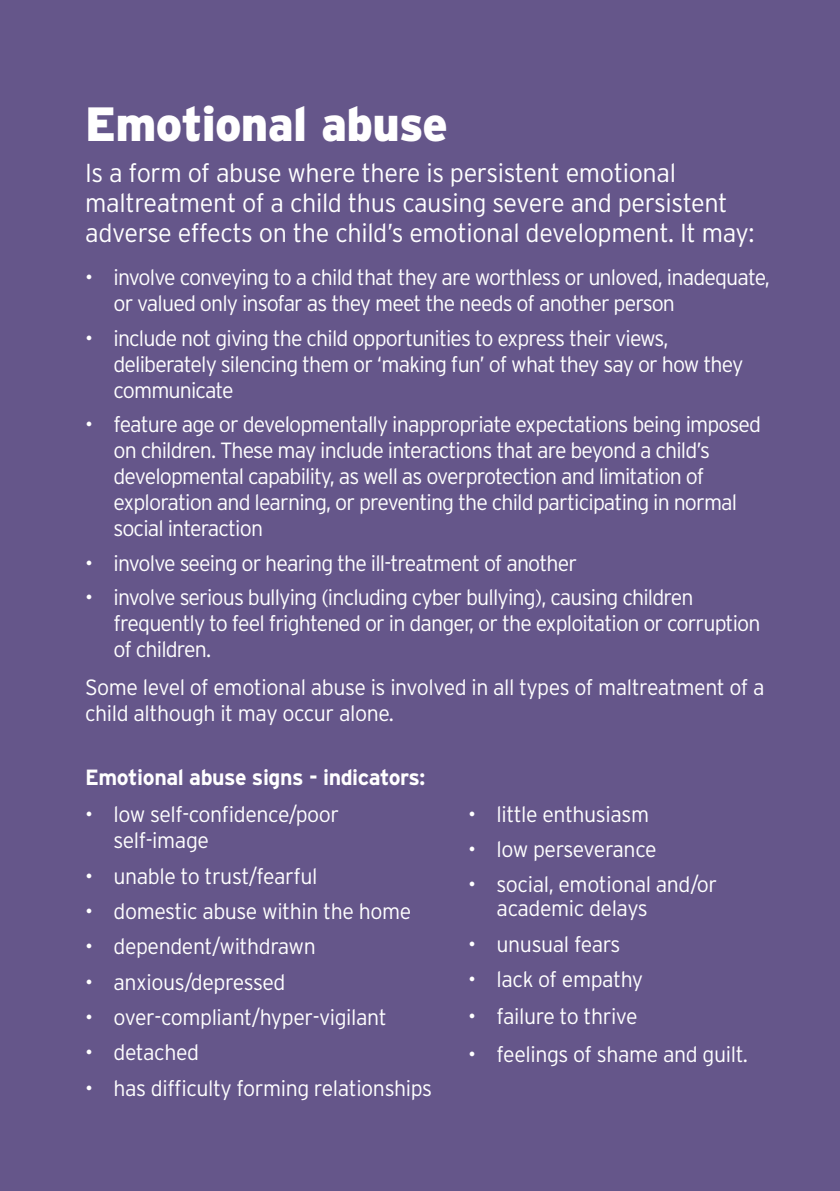
<style>
.page{position:relative;width:840px;height:1191px;background:#fff}
.page>*{position:absolute;margin:0;border:0;box-sizing:border-box;transform-origin:0 0}
.t1{font:900 48px "Interstate";letter-spacing:-.015em;color:#fff}
.t2{font:300 26px/30px "Interstate";letter-spacing:-.015em;color:#fff}
.t3{font:300 22px/26px "Interstate";letter-spacing:-.04em;color:#fff}
.t4{font:300 22px/26px "Interstate";letter-spacing:-.02em;color:#fff}
.t5{font:700 22px "Interstate";letter-spacing:-.02em;color:#fff}
</style>
<div class="page">
<div style="left:0;top:0;width:839px;height:1191px;background:#65568a"></div>
<h1 class="t1" style="left:85px;top:96px;width:364px">Emotional abuse</h1>
<p class="t2" style="left:85px;top:158px;width:670px">Is a form of abuse where there is persistent emotional maltreatment of a child thus causing severe and persistent adverse effects on the child’s emotional development. It may:</p>
<p class="t3" style="left:113px;top:264px;width:657px;text-indent:-28px">• involve conveying to a child that they are worthless or unloved, inadequate, or valued only insofar as they meet the needs of another person</p>
<p class="t3" style="left:113px;top:324px;width:631px;text-indent:-28px">• include not giving the child opportunities to express their views, deliberately silencing them or ‘making fun’ of what they say or how they communicate</p>
<p class="t3" style="left:113px;top:411px;width:648px;text-indent:-28px">• feature age or developmentally inappropriate expectations being imposed on children. These may include interactions that are beyond a child’s developmental capability, as well as overprotection and limitation of exploration and learning, or preventing the child participating in normal social interaction</p>
<p class="t3" style="left:85px;top:549px;width:493px">• involve seeing or hearing the ill-treatment of another</p>
<p class="t3" style="left:113px;top:584px;width:648px;text-indent:-28px">• involve serious bullying (including cyber bullying), causing children frequently to feel frightened or in danger, or the exploitation or corruption of children.</p>
<p class="t4" style="left:85px;top:673px;width:680px">Some level of emotional abuse is involved in all types of maltreatment of a child although it may occur alone.</p>
<p class="t5" style="left:85px;top:765px;width:341px">Emotional abuse signs - indicators:</p>
<p class="t4" style="left:113px;top:801px;width:227px;text-indent:-28px">• low self-confidence/poor self-image</p>
<p class="t4" style="left:85px;top:862px;width:234px">• unable to trust/fearful</p>
<p class="t4" style="left:85px;top:898px;width:327px">• domestic abuse within the home</p>
<p class="t4" style="left:85px;top:933px;width:232px">• dependent/withdrawn</p>
<p class="t4" style="left:85px;top:968px;width:202px">• anxious/depressed</p>
<p class="t4" style="left:85px;top:1004px;width:303px">• over-compliant/hyper-vigilant</p>
<p class="t4" style="left:85px;top:1039px;width:115px">• detached</p>
<p class="t4" style="left:85px;top:1074px;width:348px">• has difficulty forming relationships</p>
<p class="t4" style="left:468px;top:800px;width:182px">• little enthusiasm</p>
<p class="t3" style="left:468px;top:836px;width:190px">• low perseverance</p>
<p class="t4" style="left:496px;top:872px;width:222px;line-height:24px;text-indent:-28px">• social, emotional and/or academic delays</p>
<p class="t4" style="left:468px;top:930px;width:154px">• unusual fears</p>
<p class="t4" style="left:468px;top:966px;width:176px">• lack of empathy</p>
<p class="t4" style="left:468px;top:1003px;width:171px">• failure to thrive</p>
<p class="t4" style="left:468px;top:1040px;width:281px">• feelings of shame and guilt.</p>
</div>
